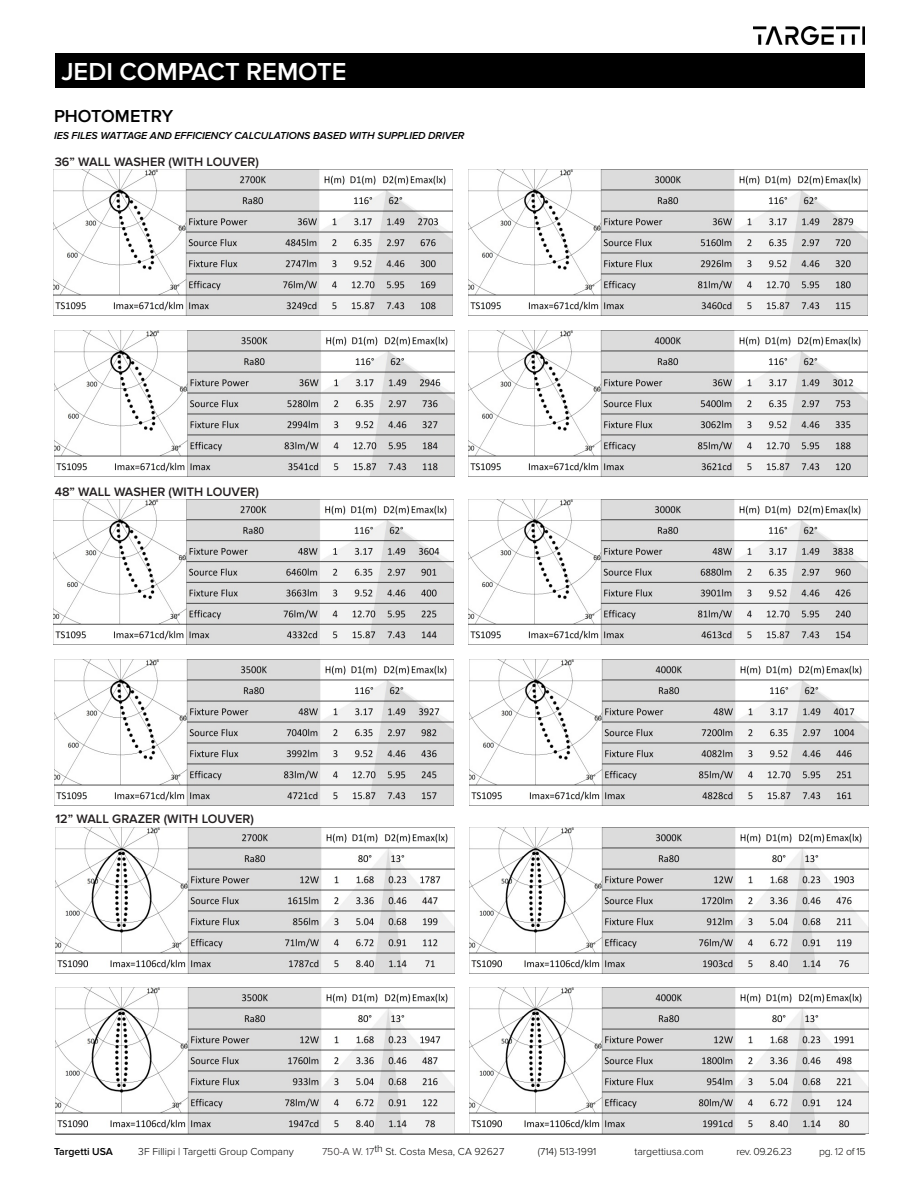
<style>
.page{position:relative;width:918px;height:1188px;background:#fff}
.page>*{position:absolute;margin:0;border:0;box-sizing:border-box;transform-origin:0 0}
.t1{font:600 25.5px "Proxima Nova";color:#fff}
.Features_BULLETS{font:600 18px "Proxima Nova";color:#000}
.t2{font:600 12.75px "Proxima Nova";color:#231f20}
.t3{font:600 12.6px "Proxima Nova";color:#231f20}
.t4{font:300 10.5px "Proxima Nova";color:#040503}
.Codici_INDOOR{font:italic 600 10.5px "Proxima Nova";letter-spacing:-.005em;color:#000}
.t5{font:300 10.5px "Proxima Nova";color:#000}
.t6{font:600 10.5px "Proxima Nova";color:#000}
.s1{color:#231f20}
</style>
<div class="page">
<div style="left:55px;top:53px;width:810px;height:34px;background:#000"></div>
<img style="left:754px;top:27px;width:111px;height:17px">
<hr style="left:55px;top:1134px;width:810px;height:1px;background:#000">
<img style="left:54px;top:170px;width:399px;height:146px">
<img style="left:468px;top:170px;width:399px;height:146px">
<img style="left:55px;top:330px;width:399px;height:146px">
<img style="left:468px;top:330px;width:399px;height:146px">
<img style="left:54px;top:499px;width:399px;height:146px">
<img style="left:468px;top:499px;width:399px;height:146px">
<img style="left:54px;top:659px;width:400px;height:146px">
<img style="left:469px;top:659px;width:400px;height:146px">
<img style="left:55px;top:827px;width:399px;height:146px">
<img style="left:469px;top:827px;width:400px;height:146px">
<img style="left:55px;top:988px;width:399px;height:146px">
<img style="left:469px;top:988px;width:400px;height:146px">
<h1 class="t1" style="left:61px;top:57px;width:287px">JEDI COMPACT REMOTE</h1>
<p class="Features_BULLETS" style="left:54px;top:106px;width:121px">PHOTOMETRY</p>
<p class="Codici_INDOOR" style="left:54px;top:130px;width:412px">IES FILES WATTAGE AND EFFICIENCY CALCULATIONS BASED WITH SUPPLIED DRIVER</p>
<p class="t2" style="left:55px;top:154px;width:206px">36” WALL WASHER (WITH LOUVER)</p>
<p class="t2" style="left:55px;top:484px;width:206px">48” WALL WASHER (WITH LOUVER)</p>
<p class="t3" style="left:55px;top:812px;width:200px">12” WALL GRAZER (WITH LOUVER)</p>
<p class="t6" style="left:54px;top:1145px;width:61px">Targetti USA</p>
<p class="t5" style="left:138px;top:1145px;width:157px">3F Fillipi | Targetti Group Company</p>
<p class="t4" style="left:322px;top:1145px;width:184px"><span class="s1">750-A W. 17</span>th St. Costa Mesa, CA 92627</p>
<p class="t4" style="left:538px;top:1145px;width:60px">(714) 513-1991</p>
<p class="t5" style="left:634px;top:1145px;width:71px">targettiusa.com</p>
<p class="t4" style="left:736px;top:1145px;width:57px">rev. 09.26.23</p>
<p class="t4" style="left:819px;top:1145px;width:48px">pg. <span class="s1">12</span> of 15</p>
</div>
